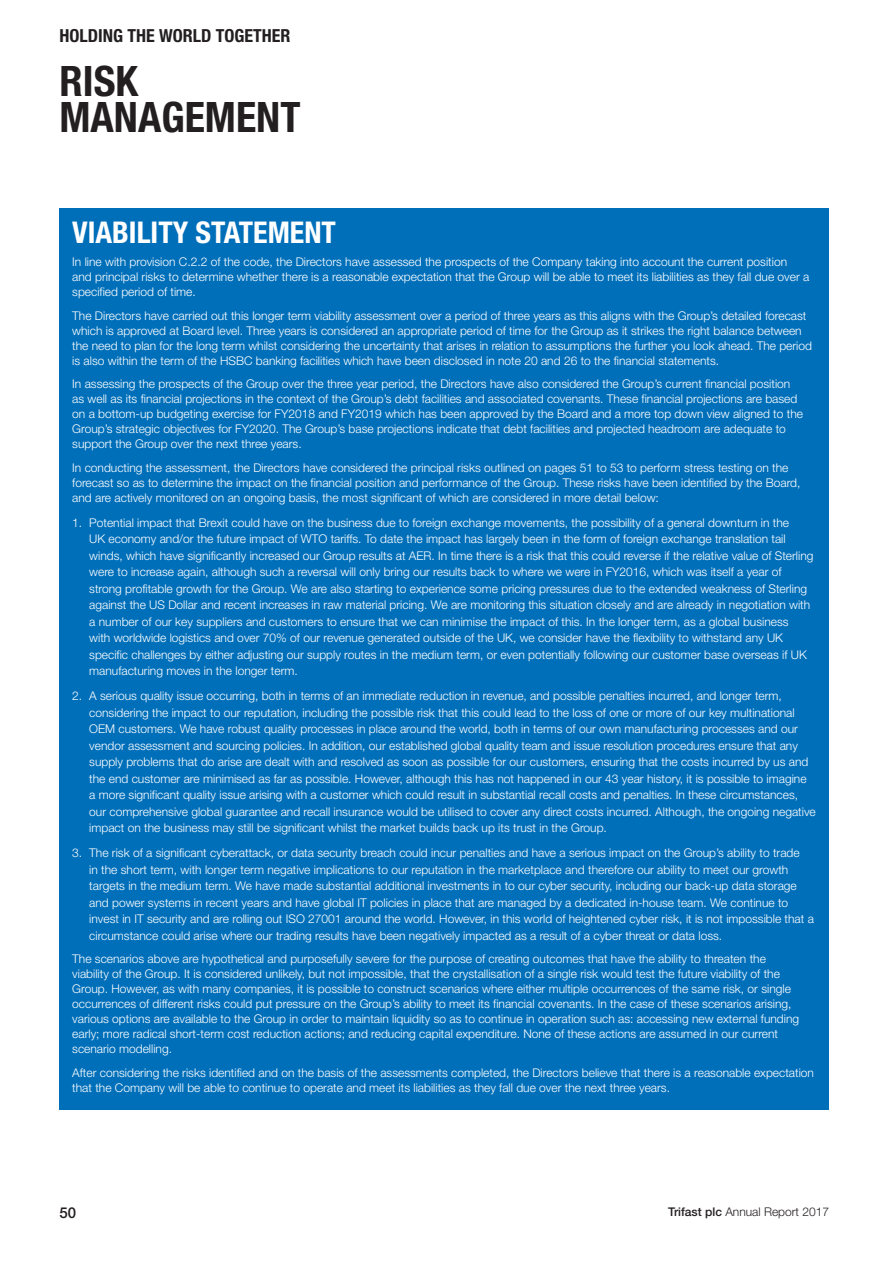
<style>
.page{position:relative;width:893px;height:1263px;background:#fff}
.page>*{position:absolute;margin:0;border:0;box-sizing:border-box;transform-origin:0 0}
.t1{font:700 condensed 42px/36px "Helvetica Neue LT Std";color:#231f20}
.t2{font:700 condensed 30px "Helvetica Neue LT Std";color:#fff}
.t3{font:700 condensed 18px "Helvetica Neue LT Std";color:#231f20}
.t4{font:500 15px "Helvetica Neue LT Std";color:#231f20}
.t5{font:300 12px/16.5px "Helvetica Neue LT Std";color:#fff}
.t6{font:300 12px "Helvetica Neue LT Std";color:#231f20}
.s1{font-weight:500}
</style>
<div class="page">
<div style="left:60px;top:208px;width:769px;height:902px;background:#006fba"></div>
<h3 class="t3" style="left:60px;top:24px;width:232px">HOLDING THE WORLD TOGETHER</h3>
<h1 class="t1" style="left:60px;top:62px;width:242px">RISK<br>MANAGEMENT</h1>
<h2 class="t2" style="left:72px;top:214px;width:265px">VIABILITY STATEMENT</h2>
<p class="t5" style="left:72px;top:254px;width:739px;line-height:15px">In line with provision C.2.2 of the code, the Directors have assessed the prospects of the Company taking into account the current position and principal risks to determine whether there is a reasonable expectation that the Group will be able to meet its liabilities as they fall due over a specified period of time.</p>
<p class="t5" style="left:72px;top:308px;width:741px;line-height:15px">The Directors have carried out this longer term viability assessment over a period of three years as this aligns with the Group’s detailed forecast which is approved at Board level. Three years is considered an appropriate period of time for the Group as it strikes the right balance between the need to plan for the long term whilst considering the uncertainty that arises in relation to assumptions the further you look ahead. The period is also within the term of the HSBC banking facilities which have been disclosed in note 20 and 26 to the financial statements.</p>
<p class="t5" style="left:72px;top:376px;width:732px;line-height:15px">In assessing the prospects of the Group over the three year period, the Directors have also considered the Group’s current financial position as well as its financial projections in the context of the Group’s debt facilities and associated covenants. These financial projections are based on a bottom-up budgeting exercise for FY2018 and FY2019 which has been approved by the Board and a more top down view aligned to the Group’s strategic objectives for FY2020. The Group’s base projections indicate that debt facilities and projected headroom are adequate to support the Group over the next three years.</p>
<p class="t5" style="left:72px;top:460px;width:730px;line-height:15px">In conducting the assessment, the Directors have considered the principal risks outlined on pages 51 to 53 to perform stress testing on the forecast so as to determine the impact on the financial position and performance of the Group. These risks have been identified by the Board, and are actively monitored on an ongoing basis, the most significant of which are considered in more detail below:</p>
<p class="t5" style="left:89px;top:514px;width:726px;text-indent:-17px">1. Potential impact that Brexit could have on the business due to foreign exchange movements, the possibility of a general downturn in the<br>UK economy and/or the future impact of WTO tariffs. To date the impact has largely been in the form of foreign exchange translation tail winds, which have significantly increased our Group results at AER. In time there is a risk that this could reverse if the relative value of Sterling were to increase again, although such a reversal will only bring our results back to where we were in FY2016, which was itself a year of strong profitable growth for the Group. We are also starting to experience some pricing pressures due to the extended weakness of Sterling against the US Dollar and recent increases in raw material pricing. We are monitoring this situation closely and are already in negotiation with a number of our key suppliers and customers to ensure that we can minimise the impact of this. In the longer term, as a global business<br>with worldwide logistics and over 70% of our revenue generated outside of the UK, we consider have the flexibility to withstand any UK specific challenges by either adjusting our supply routes in the medium term, or even potentially following our customer base overseas if UK manufacturing moves in the longer term.</p>
<p class="t5" style="left:89px;top:687px;width:728px;text-indent:-17px">2. A serious quality issue occurring, both in terms of an immediate reduction in revenue, and possible penalties incurred, and longer term, considering the impact to our reputation, including the possible risk that this could lead to the loss of one or more of our key multinational OEM customers. We have robust quality processes in place around the world, both in terms of our own manufacturing processes and our vendor assessment and sourcing policies. In addition, our established global quality team and issue resolution procedures ensure that any supply problems that do arise are dealt with and resolved as soon as possible for our customers, ensuring that the costs incurred by us and the end customer are minimised as far as possible. However, although this has not happened in our 43 year history, it is possible to imagine a more significant quality issue arising with a customer which could result in substantial recall costs and penalties. In these circumstances, our comprehensive global guarantee and recall insurance would be utilised to cover any direct costs incurred. Although, the ongoing negative impact on the business may still be significant whilst the market builds back up its trust in the Group.</p>
<p class="t5" style="left:89px;top:844px;width:726px;text-indent:-17px">3. The risk of a significant cyberattack, or data security breach could incur penalties and have a serious impact on the Group’s ability to trade<br>in the short term, with longer term negative implications to our reputation in the marketplace and therefore our ability to meet our growth targets in the medium term. We have made substantial additional investments in to our cyber security, including our back-up data storage and power systems in recent years and have global IT policies in place that are managed by a dedicated in-house team. We continue to invest in IT security and are rolling out ISO 27001 around the world. However, in this world of heightened cyber risk, it is not impossible that a circumstance could arise where our trading results have been negatively impacted as a result of a cyber threat or data loss.</p>
<p class="t5" style="left:72px;top:951px;width:728px;line-height:15px">The scenarios above are hypothetical and purposefully severe for the purpose of creating outcomes that have the ability to threaten the viability of the Group. It is considered unlikely, but not impossible, that the crystallisation of a single risk would test the future viability of the Group. However, as with many companies, it is possible to construct scenarios where either multiple occurrences of the same risk, or single occurrences of different risks could put pressure on the Group’s ability to meet its financial covenants. In the case of these scenarios arising, various options are available to the Group in order to maintain liquidity so as to continue in operation such as: accessing new external funding early; more radical short-term cost reduction actions; and reducing capital expenditure. None of these actions are assumed in our current scenario modelling.</p>
<p class="t5" style="left:72px;top:1065px;width:743px;line-height:15px">After considering the risks identified and on the basis of the assessments completed, the Directors believe that there is a reasonable expectation that the Company will be able to continue to operate and meet its liabilities as they fall due over the next three years.</p>
<p class="t4" style="left:60px;top:1204px;width:18px">50</p>
<p class="t6" style="left:668px;top:1205px;width:163px"><span class="s1">Trifast plc</span> Annual Report 2017</p>
</div>
